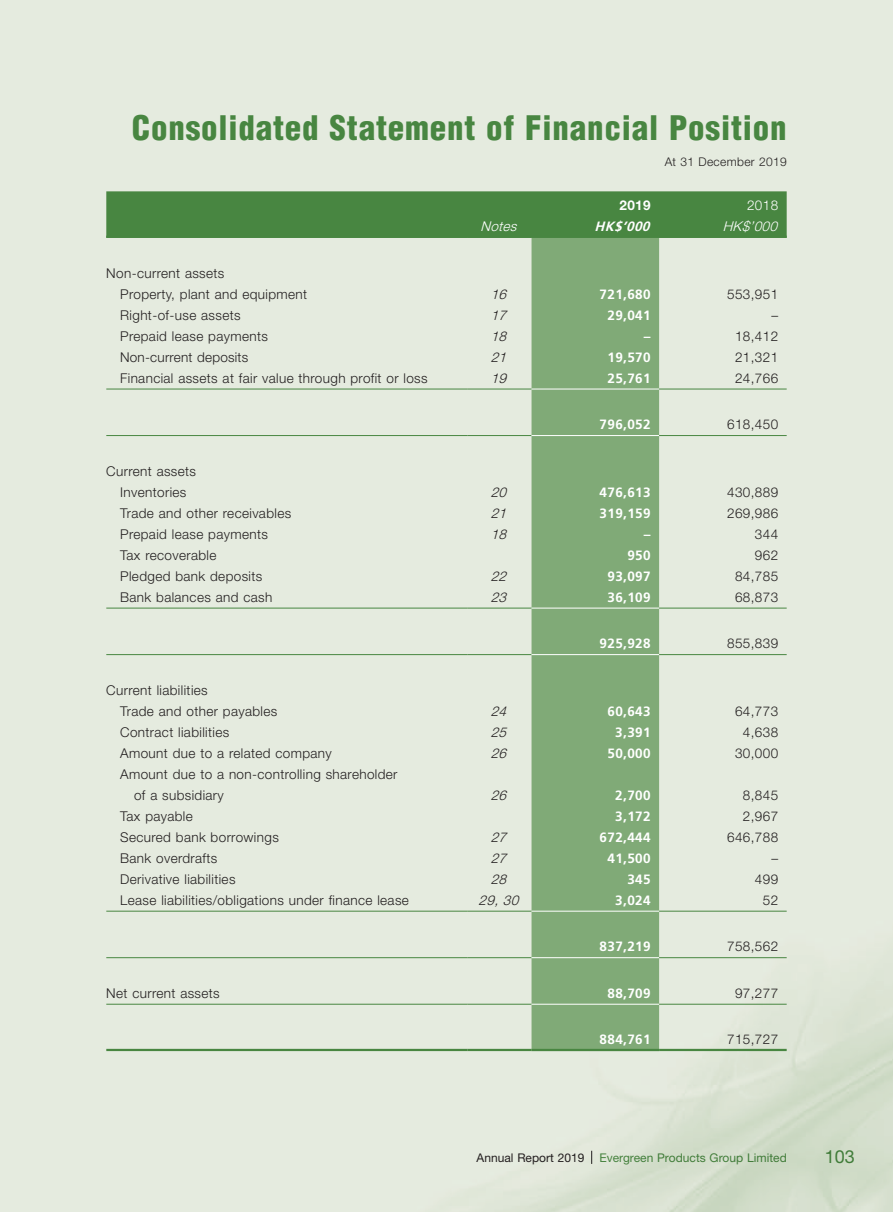
<style>
.page{position:relative;width:893px;height:1212px;background:#e5ebdf}
.page>*{position:absolute;margin:0;border:0;box-sizing:border-box;transform-origin:0 0}
.t1{font:900 condensed 33px "Helvetica LT Std";letter-spacing:.025em;color:#488641}
.t2{font:18px "Helvetica Neue LT Std";color:#488641}
.t3{font:300 13.5px/21px "Helvetica Neue LT Std";letter-spacing:.03em;color:#231f20}
.t4{font:700 13.5px "Frutiger LT Std";letter-spacing:.03em;color:#fff}
.t5{font:italic 300 13.5px "Helvetica Neue LT Std";color:#231f20}
.t6{font:italic 300 13.5px "Helvetica Neue LT Std";color:#fff}
.t7{font:italic 700 13.5px "Frutiger LT Std";color:#fff}
.t8{font:700 13.5px "Helvetica Neue LT Std";color:#fff}
.t9{font:300 13.5px "Helvetica Neue LT Std";color:#fff}
.t10{font:12px "Helvetica Neue LT Std";letter-spacing:.005em;color:#488641}
.t11{font:300 12px "Helvetica Neue LT Std";letter-spacing:.03em;color:#231f20}
.s1{color:#231f20}
</style>
<div class="page">
<div style="left:106px;top:191px;width:681px;height:45px;background:#488641"></div>
<div style="left:531px;top:238px;width:128px;height:811px;background:#80aa77"></div>
<hr style="left:106px;top:236px;width:362px;height:2px;background:#488641">
<hr style="left:468px;top:236px;width:63px;height:2px;background:#488641">
<hr style="left:531px;top:236px;width:128px;height:2px;background:#488641">
<hr style="left:659px;top:236px;width:128px;height:2px;background:#488641">
<hr style="left:106px;top:389px;width:362px;height:1px;background:#488641">
<hr style="left:468px;top:389px;width:63px;height:1px;background:#488641">
<hr style="left:531px;top:389px;width:128px;height:1px;background:#fff">
<hr style="left:659px;top:389px;width:128px;height:1px;background:#488641">
<hr style="left:106px;top:435px;width:362px;height:1px;background:#488641">
<hr style="left:468px;top:435px;width:63px;height:1px;background:#488641">
<hr style="left:531px;top:435px;width:128px;height:1px;background:#fff">
<hr style="left:659px;top:435px;width:128px;height:1px;background:#488641">
<hr style="left:106px;top:608px;width:362px;height:1px;background:#488641">
<hr style="left:468px;top:608px;width:63px;height:1px;background:#488641">
<hr style="left:531px;top:608px;width:128px;height:1px;background:#fff">
<hr style="left:659px;top:608px;width:128px;height:1px;background:#488641">
<hr style="left:106px;top:654px;width:362px;height:1px;background:#488641">
<hr style="left:468px;top:654px;width:63px;height:1px;background:#488641">
<hr style="left:531px;top:654px;width:128px;height:1px;background:#fff">
<hr style="left:659px;top:654px;width:128px;height:1px;background:#488641">
<hr style="left:106px;top:911px;width:362px;height:1px;background:#488641">
<hr style="left:468px;top:911px;width:63px;height:1px;background:#488641">
<hr style="left:531px;top:911px;width:128px;height:1px;background:#fff">
<hr style="left:659px;top:911px;width:128px;height:1px;background:#488641">
<hr style="left:106px;top:957px;width:362px;height:1px;background:#488641">
<hr style="left:468px;top:957px;width:63px;height:1px;background:#488641">
<hr style="left:531px;top:957px;width:128px;height:1px;background:#fff">
<hr style="left:659px;top:957px;width:128px;height:1px;background:#488641">
<hr style="left:106px;top:1004px;width:362px;height:1px;background:#488641">
<hr style="left:468px;top:1004px;width:63px;height:1px;background:#488641">
<hr style="left:531px;top:1004px;width:128px;height:1px;background:#fff">
<hr style="left:659px;top:1004px;width:128px;height:1px;background:#488641">
<hr style="left:106px;top:1049px;width:362px;height:2px;background:#488641">
<hr style="left:468px;top:1049px;width:63px;height:2px;background:#488641">
<hr style="left:531px;top:1049px;width:128px;height:2px;background:#488641">
<hr style="left:659px;top:1049px;width:128px;height:2px;background:#488641">
<h1 class="t1" style="left:132px;top:107px;width:656px">Consolidated Statement of Financial Position</h1>
<p class="t11" style="left:665px;top:154px;width:124px">At 31 December 2019</p>
<p class="t8" style="left:619px;top:197px;width:33px">2019</p>
<p class="t9" style="left:747px;top:197px;width:33px">2018</p>
<p class="t6" style="left:480px;top:218px;width:42px">Notes</p>
<p class="t7" style="left:595px;top:218px;width:61px">HK$’000</p>
<p class="t6" style="left:723px;top:218px;width:60px">HK$’000</p>
<p class="t3" style="left:120px;top:262px;width:189px;text-indent:-14px">Non-current assets<br>Property, plant and equipment</p>
<p class="t5" style="left:491px;top:285px;width:21px">16</p>
<p class="t4" style="left:600px;top:286px;width:53px">721,680</p>
<p class="t3" style="left:727px;top:283px;width:53px">553,951</p>
<p class="t3" style="left:120px;top:304px;width:122px">Right-of-use assets</p>
<p class="t5" style="left:491px;top:306px;width:21px">17</p>
<p class="t4" style="left:607px;top:307px;width:45px">29,041</p>
<p class="t3" style="left:771px;top:304px;width:8px">–</p>
<p class="t3" style="left:120px;top:325px;width:149px">Prepaid lease payments</p>
<p class="t5" style="left:491px;top:327px;width:21px">18</p>
<p class="t4" style="left:644px;top:328px;width:8px">–</p>
<p class="t3" style="left:735px;top:325px;width:45px">18,412</p>
<p class="t3" style="left:120px;top:346px;width:130px">Non-current deposits</p>
<p class="t5" style="left:491px;top:348px;width:21px">21</p>
<p class="t4" style="left:607px;top:349px;width:45px">19,570</p>
<p class="t3" style="left:735px;top:346px;width:45px">21,321</p>
<p class="t3" style="left:120px;top:367px;width:309px">Financial assets at fair value through profit or loss</p>
<p class="t5" style="left:491px;top:369px;width:21px">19</p>
<p class="t4" style="left:607px;top:370px;width:45px">25,761</p>
<p class="t3" style="left:735px;top:367px;width:45px">24,766</p>
<p class="t4" style="left:600px;top:416px;width:53px">796,052</p>
<p class="t3" style="left:727px;top:413px;width:53px">618,450</p>
<p class="t3" style="left:106px;top:460px;width:91px;text-align:center">Current assets<br>Inventories</p>
<p class="t5" style="left:491px;top:484px;width:21px">20</p>
<p class="t4" style="left:600px;top:484px;width:53px">476,613</p>
<p class="t3" style="left:727px;top:481px;width:53px">430,889</p>
<p class="t3" style="left:120px;top:502px;width:173px">Trade and other receivables</p>
<p class="t5" style="left:491px;top:505px;width:21px">21</p>
<p class="t4" style="left:600px;top:505px;width:53px">319,159</p>
<p class="t3" style="left:727px;top:502px;width:53px">269,986</p>
<p class="t3" style="left:120px;top:523px;width:149px">Prepaid lease payments</p>
<p class="t5" style="left:491px;top:526px;width:21px">18</p>
<p class="t4" style="left:644px;top:526px;width:8px">–</p>
<p class="t3" style="left:755px;top:523px;width:25px">344</p>
<p class="t3" style="left:120px;top:544px;width:98px">Tax recoverable</p>
<p class="t4" style="left:627px;top:547px;width:25px">950</p>
<p class="t3" style="left:755px;top:544px;width:25px">962</p>
<p class="t3" style="left:120px;top:565px;width:144px">Pledged bank deposits</p>
<p class="t5" style="left:491px;top:568px;width:21px">22</p>
<p class="t4" style="left:607px;top:568px;width:45px">93,097</p>
<p class="t3" style="left:735px;top:565px;width:45px">84,785</p>
<p class="t3" style="left:120px;top:586px;width:154px">Bank balances and cash</p>
<p class="t5" style="left:491px;top:589px;width:21px">23</p>
<p class="t4" style="left:607px;top:589px;width:45px">36,109</p>
<p class="t3" style="left:735px;top:586px;width:45px">68,873</p>
<p class="t4" style="left:600px;top:635px;width:53px">925,928</p>
<p class="t3" style="left:727px;top:633px;width:53px">855,839</p>
<p class="t3" style="left:120px;top:679px;width:159px;text-indent:-14px">Current liabilities<br>Trade and other payables</p>
<p class="t5" style="left:491px;top:703px;width:21px">24</p>
<p class="t4" style="left:607px;top:703px;width:45px">60,643</p>
<p class="t3" style="left:735px;top:700px;width:45px">64,773</p>
<p class="t3" style="left:120px;top:721px;width:111px">Contract liabilities</p>
<p class="t5" style="left:491px;top:724px;width:21px">25</p>
<p class="t4" style="left:615px;top:724px;width:37px">3,391</p>
<p class="t3" style="left:743px;top:721px;width:37px">4,638</p>
<p class="t3" style="left:120px;top:742px;width:213px">Amount due to a related company</p>
<p class="t5" style="left:491px;top:745px;width:21px">26</p>
<p class="t4" style="left:607px;top:745px;width:45px">50,000</p>
<p class="t3" style="left:735px;top:742px;width:45px">30,000</p>
<p class="t3" style="left:134px;top:763px;width:265px;text-indent:-14px">Amount due to a non-controlling shareholder of a subsidiary</p>
<p class="t5" style="left:491px;top:787px;width:21px">26</p>
<p class="t4" style="left:615px;top:787px;width:37px">2,700</p>
<p class="t3" style="left:743px;top:784px;width:37px">8,845</p>
<p class="t3" style="left:120px;top:805px;width:74px">Tax payable</p>
<p class="t4" style="left:615px;top:808px;width:37px">3,172</p>
<p class="t3" style="left:743px;top:805px;width:37px">2,967</p>
<p class="t3" style="left:120px;top:826px;width:160px">Secured bank borrowings</p>
<p class="t5" style="left:491px;top:829px;width:21px">27</p>
<p class="t4" style="left:600px;top:829px;width:53px">672,444</p>
<p class="t3" style="left:727px;top:826px;width:53px">646,788</p>
<p class="t3" style="left:120px;top:847px;width:99px">Bank overdrafts</p>
<p class="t5" style="left:491px;top:850px;width:21px">27</p>
<p class="t4" style="left:607px;top:850px;width:45px">41,500</p>
<p class="t3" style="left:771px;top:847px;width:8px">–</p>
<p class="t3" style="left:120px;top:868px;width:117px">Derivative liabilities</p>
<p class="t5" style="left:491px;top:871px;width:21px">28</p>
<p class="t4" style="left:627px;top:871px;width:25px">345</p>
<p class="t3" style="left:755px;top:868px;width:25px">499</p>
<p class="t3" style="left:120px;top:889px;width:290px">Lease liabilities/obligations under finance lease</p>
<p class="t5" style="left:479px;top:892px;width:46px">29,30</p>
<p class="t4" style="left:615px;top:892px;width:37px">3,024</p>
<p class="t3" style="left:763px;top:889px;width:17px">52</p>
<p class="t4" style="left:600px;top:938px;width:53px">837,219</p>
<p class="t3" style="left:727px;top:936px;width:53px">758,562</p>
<p class="t3" style="left:106px;top:982px;width:115px">Net current assets</p>
<p class="t4" style="left:607px;top:985px;width:45px">88,709</p>
<p class="t3" style="left:735px;top:982px;width:45px">97,277</p>
<p class="t4" style="left:600px;top:1032px;width:53px">884,761</p>
<p class="t3" style="left:727px;top:1029px;width:53px">715,727</p>
<p class="t10" style="left:477px;top:1150px;width:312px"><span class="s1">Annual Report 2019</span> Evergreen Products Group Limited</p>
<h2 class="t2" style="left:825px;top:1146px;width:32px">103</h2>
</div>
